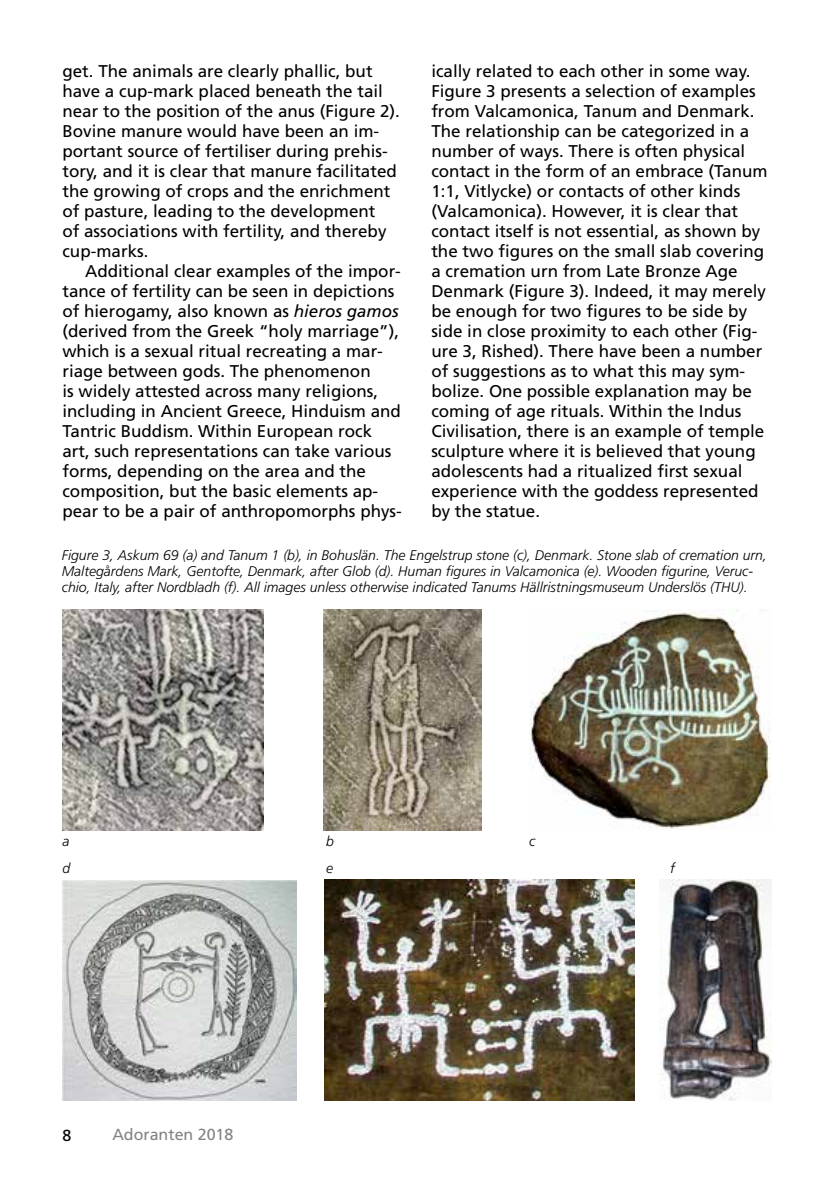
<style>
.page{position:relative;width:840px;height:1191px;background:#fff}
.page>*{position:absolute;margin:0;border:0;box-sizing:border-box;transform-origin:0 0}
.t1{font:17px/20px "Frutiger";color:#000}
.t2{font:16px "Frutiger";color:#838382}
.t3{font:16px "Frutiger";color:#000}
.t4{font:italic 300 14px/16px "Frutiger";color:#000}
.s1{font-style:italic}
</style>
<div class="page">
<img style="left:324px;top:609px;width:157px;height:221px">
<img style="left:659px;top:879px;width:112px;height:221px">
<img style="left:529px;top:609px;width:242px;height:220px">
<img style="left:324px;top:879px;width:310px;height:221px">
<img style="left:62px;top:880px;width:235px;height:220px">
<img style="left:62px;top:609px;width:201px;height:221px">
<p class="t1" style="left:62px;top:61px;width:339px">get. The animals are clearly phallic, but have a cup-mark placed beneath the tail near to the position of the anus (Figure 2).<br>Bovine manure would have been an im&shy;portant source of fertiliser during prehis&shy;tory, and it is clear that manure facilitated the growing of crops and the enrichment of pasture, leading to the development<br>of associations with fertility, and thereby cup-marks.</p>
<p class="t1" style="left:62px;top:261px;width:341px;text-indent:23px">Additional clear examples of the impor&shy;tance of fertility can be seen in depictions of hierogamy, also known as <span class="s1">hieros gamos </span>(derived from the Greek “holy marriage”), which is a sexual ritual recreating a mar&shy;riage between gods. The phenomenon<br>is widely attested across many religions, including in Ancient Greece, Hinduism and Tantric Buddism. Within European rock art, such representations can take various forms, depending on the area and the composition, but the basic elements ap&shy;pear to be a pair of anthropomorphs phys-</p>
<p class="t1" style="left:431px;top:61px;width:337px">ically related to each other in some way.<br>Figure 3 presents a selection of examples from Valcamonica, Tanum and Denmark.<br>The relationship can be categorized in a number of ways. There is often physical contact in the form of an embrace (Tanum 1:1, Vitlycke) or contacts of other kinds (Valcamonica). However, it is clear that contact itself is not essential, as shown by the two figures on the small slab covering a cremation urn from Late Bronze Age Denmark (Figure 3). Indeed, it may merely be enough for two figures to be side by side in close proximity to each other (Fig&shy;ure 3, Rished). There have been a number of suggestions as to what this may sym&shy;bolize. One possible explanation may be coming of age rituals. Within the Indus Civilisation, there is an example of temple sculpture where it is believed that young adolescents had a ritualized first sexual experience with the goddess represented by the statue.</p>
<p class="t4" style="left:62px;top:547px;width:706px">Figure 3, Askum 69 (a) and Tanum 1 (b), in Bohuslän. The Engelstrup stone (c), Denmark. Stone slab of cremation urn,<br>Maltegårdens Mark, Gentofte, Denmark, after Glob (d). Human figures in Valcamonica (e). Wooden figurine, Veruc&shy;chio, Italy, after Nordbladh (f). All images unless otherwise indicated Tanums Hällristningsmuseum Underslös (THU).</p>
<p class="t4" style="left:62px;top:833px;width:8px">a</p>
<p class="t4" style="left:326px;top:833px;width:9px">b</p>
<p class="t4" style="left:528px;top:833px;width:8px">c</p>
<p class="t4" style="left:63px;top:860px;width:9px">d</p>
<p class="t4" style="left:326px;top:860px;width:8px">e</p>
<p class="t4" style="left:670px;top:860px;width:6px">f</p>
<p class="t3" style="left:62px;top:1125px;width:10px">8</p>
<p class="t2" style="left:112px;top:1124px;width:122px">Adoranten 2018</p>
</div>
